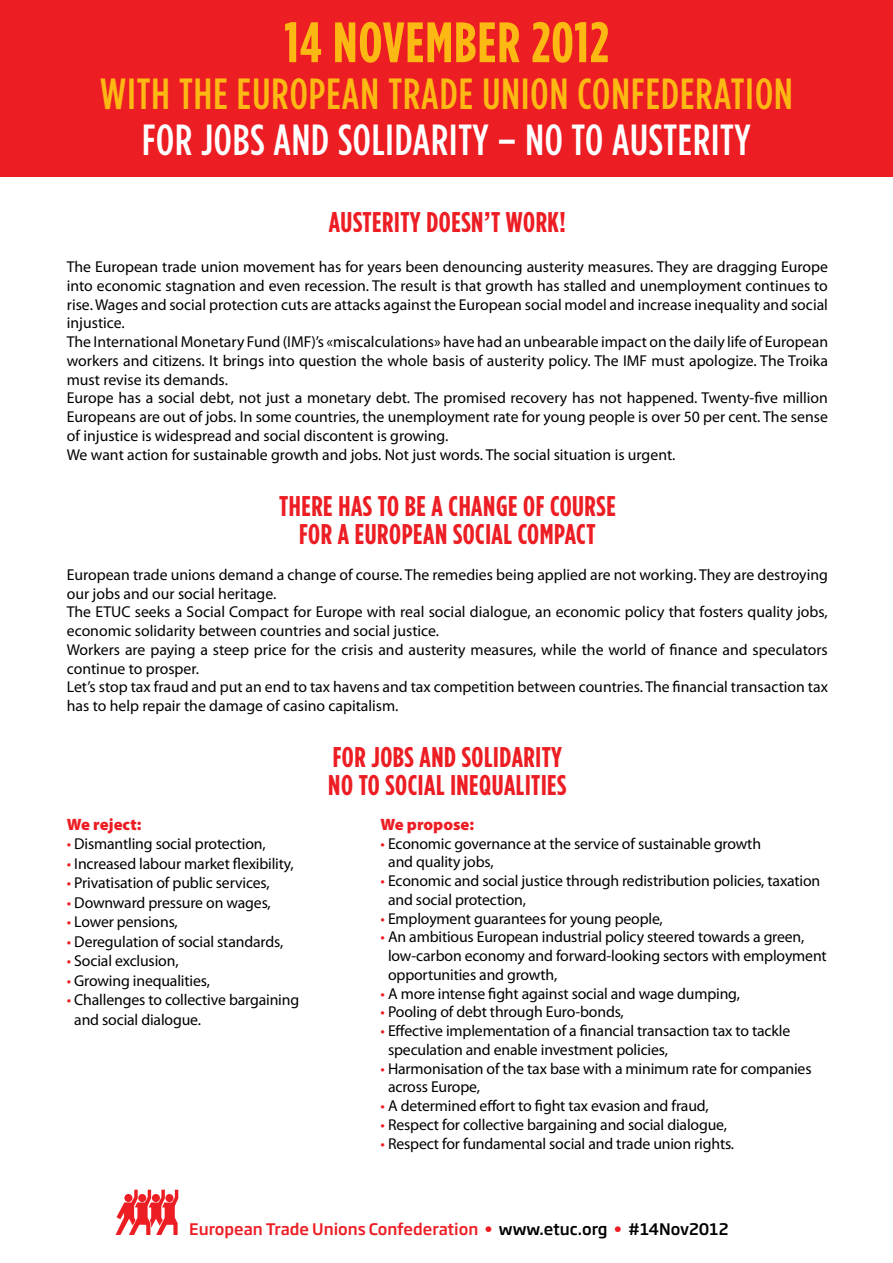
<style>
.page{position:relative;width:893px;height:1263px;background:#fff}
.page>*{position:absolute;margin:0;border:0;box-sizing:border-box;transform-origin:0 0}
.t1{font:700 56.85px "Gotham Condensed";letter-spacing:.02em;color:#fdb913}
.t2{font:500 43.65px "Gotham Condensed";letter-spacing:.025em;color:#fdb913}
.t3{font:500 43.5px "Gotham Condensed";letter-spacing:.02em;color:#fff}
.t4{font:700 28.5px/28.5px "Gotham Condensed";letter-spacing:.02em;color:#ed1d24;text-align:center}
.t5{font:900 16.5px "Myriad Pro";color:#ed1d24}
.t6{font:15.75px/18.8px "Myriad Pro";color:#000}
.t7{font:500 15.75px "Soho Gothic Std";color:#ed1d24}
.s1{color:#ed1d24}
.s2{color:#000}
</style>
<div class="page">
<div style="left:0;top:0;width:893px;height:176px;background:#ed1d24"></div>
<svg style="left:116px;top:1189px;width:62px;height:46px"></svg>
<h1 class="t1" style="left:284px;top:9px;width:326px">14 NOVEMBER 2012</h1>
<h2 class="t2" style="left:100px;top:68px;width:694px">WITH THE EUROPEAN TRADE UNION CONFEDERATION</h2>
<h3 class="t3" style="left:142px;top:115px;width:610px">FOR JOBS AND SOLIDARITY – NO TO AUSTERITY</h3>
<h3 class="t4" style="left:329px;top:208px;width:239px">AUSTERITY DOESN’T WORK!</h3>
<p class="t6" style="left:67px;top:257px;width:763px">The European trade union movement has for years been denouncing austerity measures. They are dragging Europe into economic stagnation and even recession. The result is that growth has stalled and unemployment continues to rise. Wages and social protection cuts are attacks against the European social model and increase inequality and social injustice.<br>The International Monetary Fund (IMF)’s «miscalculations» have had an unbearable impact on the daily life of European workers and citizens. It brings into question the whole basis of austerity policy. The IMF must apologize. The Troika must revise its demands.<br>Europe has a social debt, not just a monetary debt. The promised recovery has not happened. Twenty-five million Europeans are out of jobs. In some countries, the unemployment rate for young people is over 50 per cent. The sense of injustice is widespread and social discontent is growing.<br>We want action for sustainable growth and jobs. Not just words. The social situation is urgent.</p>
<h3 class="t4" style="left:279px;top:491px;width:338px">THERE HAS TO BE A CHANGE OF COURSE<br>FOR A EUROPEAN SOCIAL COMPACT</h3>
<p class="t6" style="left:67px;top:565px;width:763px">European trade unions demand a change of course. The remedies being applied are not working. They are destroying our jobs and our social heritage.<br>The ETUC seeks a Social Compact for Europe with real social dialogue, an economic policy that fosters quality jobs, economic solidarity between countries and social justice.<br>Workers are paying a steep price for the crisis and austerity measures, while the world of finance and speculators continue to prosper.<br>Let’s stop tax fraud and put an end to tax havens and tax competition between countries. The financial transaction tax has to help repair the damage of casino capitalism.</p>
<h3 class="t4" style="left:328px;top:742px;width:240px;text-align:left">FOR JOBS AND SOLIDARITY<br>NO TO SOCIAL INEQUALITIES</h3>
<p class="t5" style="left:381px;top:813px;width:95px">We propose:</p>
<p class="t6" style="left:388px;top:834px;width:374px;text-indent:-8px"><span class="s1">•</span> Economic governance at the service of sustainable growth and quality jobs,</p>
<p class="t6" style="left:388px;top:871px;width:434px;text-indent:-7px"><span class="s1">•</span> Economic and social justice through redistribution policies, taxation and social protection,</p>
<p class="t6" style="left:381px;top:909px;width:284px"><span class="s1">•</span> Employment guarantees for young people,</p>
<p class="t6" style="left:388px;top:927px;width:440px;text-indent:-7px"><span class="s1">•</span> An ambitious European industrial policy steered towards a green, low-carbon economy and forward-looking sectors with employment opportunities and growth,</p>
<p class="t6" style="left:381px;top:984px;width:361px"><span class="s1">•</span> A more intense fight against social and wage dumping,</p>
<p class="t6" style="left:381px;top:1002px;width:245px"><span class="s1">•</span> Pooling of debt through Euro-bonds,</p>
<p class="t6" style="left:388px;top:1021px;width:404px;text-indent:-7px"><span class="s1">•</span> Effective implementation of a financial transaction tax to tackle speculation and enable investment policies,</p>
<p class="t6" style="left:388px;top:1059px;width:425px;text-indent:-7px"><span class="s1">•</span> Harmonisation of the tax base with a minimum rate for companies across Europe,</p>
<p class="t6" style="left:381px;top:1096px;width:330px"><span class="s1">•</span> A determined effort to fight tax evasion and fraud,</p>
<p class="t6" style="left:381px;top:1115px;width:348px"><span class="s1">•</span> Respect for collective bargaining and social dialogue,</p>
<p class="t6" style="left:381px;top:1134px;width:355px"><span class="s1">•</span> Respect for fundamental social and trade union rights.</p>
<p class="t5" style="left:67px;top:813px;width:76px">We reject:</p>
<p class="t6" style="left:67px;top:834px;width:200px"><span class="s1">•</span> Dismantling social protection,</p>
<p class="t6" style="left:67px;top:854px;width:229px"><span class="s1">•</span> Increased labour market flexibility,</p>
<p class="t6" style="left:67px;top:873px;width:204px"><span class="s1">•</span> Privatisation of public services,</p>
<p class="t6" style="left:67px;top:893px;width:206px"><span class="s1">•</span> Downward pressure on wages,</p>
<p class="t6" style="left:67px;top:912px;width:113px"><span class="s1">•</span> Lower pensions,</p>
<p class="t6" style="left:67px;top:932px;width:218px"><span class="s1">•</span> Deregulation of social standards,</p>
<p class="t6" style="left:67px;top:951px;width:113px"><span class="s1">•</span> Social exclusion,</p>
<p class="t6" style="left:67px;top:971px;width:145px"><span class="s1">•</span> Growing inequalities,</p>
<p class="t6" style="left:74px;top:990px;width:226px;line-height:19.5px;text-indent:-7px"><span class="s1">•</span> Challenges to collective bargaining and social dialogue.</p>
<p class="t7" style="left:189px;top:1218px;width:541px">European Trade Unions Confederation • <span class="s2">www.etuc.org</span> • <span class="s2">#14Nov2012</span></p>
</div>
